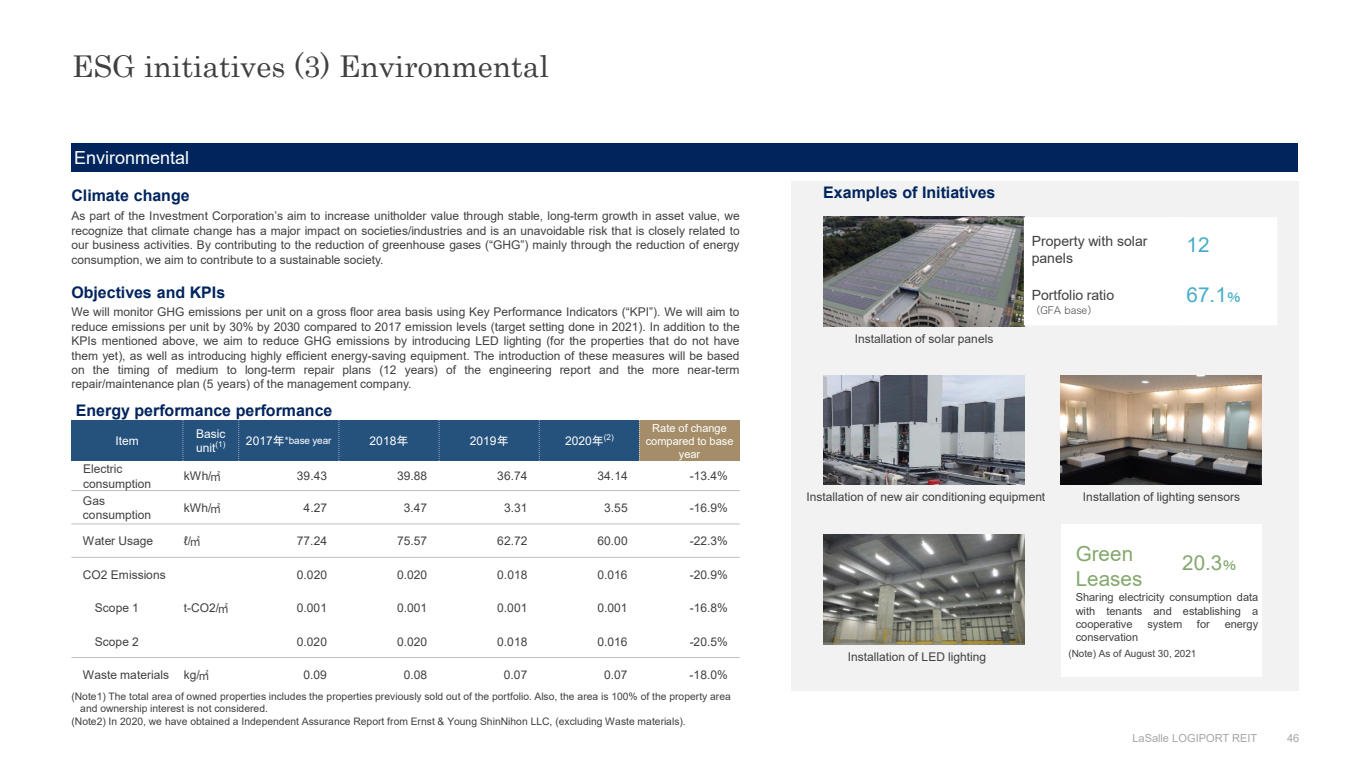
<style>
.page{position:relative;width:1366px;height:768px;background:#fff}
.page>*{position:absolute;margin:0;border:0;box-sizing:border-box;transform-origin:0 0}
.t1{font:30px "Century";color:#404040}
.t2{font:20.6px "Arial";color:#84a86d}
.t3{font:20.6px "Arial";color:#45adc6}
.t4{font:18px "Arial";color:#fff}
.t5{font:700 16px "Arial";color:#00245d}
.t6{font:14px/16.8px "Arial";color:#404040}
.t7{font:12px/14.4px "Arial";letter-spacing:.005em;color:#404040;text-align:justify}
.t8{font:12px/14.4px "Arial";letter-spacing:.005em;color:#fff}
.t9{font:11px/13.2px "Arial";color:#404040;text-align:justify}
.t10{font:11px/13.2px "Arial";color:#fff;text-align:center}
.t11{font:11px "Arial";color:#a6a6a6}
.t12{font:10.3px/12.4px "Arial";color:#404040}
.t13{font:10px "Arial";color:#404040}
.t14{font:10px "Arial";color:#fff}
.t15{font:10px "Hira Kaku Std W2";color:#404040}
.s1{font-size:12px}
.s2{font-family:"MS Gothic";font-size:12px}
.s3{font-family:"MS Gothic"}
.s4{font-family:"MS Gothic";font-size:14px}
</style>
<div class="page">
<div style="left:791px;top:181px;width:507px;height:509px;background:#f2f2f2"></div>
<div style="left:71px;top:143px;width:1227px;height:29px;background:#00255c"></div>
<img style="left:823px;top:535px;width:201px;height:110px">
<img style="left:823px;top:217px;width:201px;height:109px">
<img style="left:1060px;top:375px;width:201px;height:110px">
<img style="left:823px;top:375px;width:201px;height:110px">
<div style="left:1061px;top:524px;width:200px;height:153px;background:#fff"></div>
<div style="left:1023px;top:217px;width:158px;height:108px;background:#fff"></div>
<div style="left:1172px;top:217px;width:105px;height:108px;background:#fff"></div>
<div style="left:71px;top:420px;width:112px;height:41px;background:#25517d"></div>
<div style="left:183px;top:420px;width:56px;height:41px;background:#25517d"></div>
<div style="left:239px;top:420px;width:100px;height:41px;background:#25517d"></div>
<div style="left:339px;top:420px;width:100px;height:41px;background:#25517d"></div>
<div style="left:439px;top:420px;width:100px;height:41px;background:#25517d"></div>
<div style="left:539px;top:420px;width:100px;height:41px;background:#25517d"></div>
<div style="left:639px;top:420px;width:100px;height:41px;background:#a48d68"></div>
<svg style="left:183px;top:420px;width:1px;height:41px"></svg>
<svg style="left:238px;top:420px;width:1px;height:41px"></svg>
<svg style="left:338px;top:420px;width:1px;height:41px"></svg>
<svg style="left:439px;top:420px;width:1px;height:41px"></svg>
<svg style="left:539px;top:420px;width:1px;height:41px"></svg>
<svg style="left:639px;top:420px;width:1px;height:41px"></svg>
<hr style="left:71px;top:490px;width:668px;height:1px;background:#bfbfbf">
<hr style="left:71px;top:524px;width:668px;height:1px;background:#bfbfbf">
<hr style="left:71px;top:557px;width:668px;height:1px;background:#bfbfbf">
<hr style="left:71px;top:657px;width:668px;height:1px;background:#bfbfbf">
<h1 class="t1" style="left:72px;top:41px;width:478px">ESG initiatives (3) Environmental</h1>
<p class="t4" style="left:74px;top:146px;width:116px">Environmental</p>
<p class="t5" style="left:71px;top:184px;width:120px">Climate change</p>
<p class="t7" style="left:71px;top:209px;width:669px">As part of the Investment Corporation’s aim to increase unitholder value through stable, long-term growth in asset value, we recognize that climate change has a major impact on societies/industries and is an unavoidable risk that is closely related to our business activities. By contributing to the reduction of greenhouse gases (“GHG”) mainly through the reduction of energy consumption, we aim to contribute to a sustainable society.</p>
<p class="t5" style="left:71px;top:281px;width:155px">Objectives and KPIs</p>
<p class="t7" style="left:71px;top:305px;width:669px">We will monitor GHG emissions per unit on a gross floor area basis using Key Performance Indicators (“KPI”). We will aim to reduce emissions per unit by 30% by 2030 compared to 2017 emission levels (target setting done in 2021). In addition to the KPIs mentioned above, we aim to reduce GHG emissions by introducing LED lighting (for the properties that do not have them yet), as well as introducing highly efficient energy-saving equipment. The introduction of these measures will be based on the timing of medium to long-term repair plans (12 years) of the engineering report and the more near-term repair/maintenance plan (5 years) of the management company.</p>
<p class="t5" style="left:76px;top:399px;width:258px">Energy performance performance</p>
<p class="t8" style="left:115px;top:434px;width:25px">Item</p>
<p class="t8" style="left:196px;top:426px;width:31px">Basic unit<sup>(1)</sup></p>
<p class="t14" style="left:246px;top:434px;width:87px"><span class="s1">2017</span><span class="s2">年</span>*base year</p>
<p class="t8" style="left:369px;top:434px;width:40px">2018<span class="s3">年</span></p>
<p class="t8" style="left:470px;top:434px;width:40px">2019<span class="s3">年</span></p>
<p class="t8" style="left:565px;top:434px;width:50px">2020<span class="s3">年</span><sup>(2)</sup></p>
<p class="t10" style="left:645px;top:421px;width:89px">Rate of change compared to base year</p>
<p class="t7" style="left:83px;top:462px;width:70px">Electric consumption</p>
<p class="t7" style="left:184px;top:469px;width:29px">kWh/</p>
<p class="t7" style="left:297px;top:469px;width:32px">39.43</p>
<p class="t7" style="left:397px;top:469px;width:32px">39.88</p>
<p class="t7" style="left:497px;top:469px;width:32px">36.74</p>
<p class="t7" style="left:597px;top:469px;width:32px">34.14</p>
<p class="t7" style="left:689px;top:469px;width:40px">-13.4%</p>
<p class="t7" style="left:83px;top:493px;width:24px">Gas</p>
<p class="t7" style="left:83px;top:508px;width:70px">consumption</p>
<p class="t7" style="left:184px;top:500px;width:29px">kWh/</p>
<p class="t7" style="left:303px;top:500px;width:25px">4.27</p>
<p class="t7" style="left:404px;top:500px;width:25px">3.47</p>
<p class="t7" style="left:504px;top:500px;width:25px">3.31</p>
<p class="t7" style="left:604px;top:500px;width:25px">3.55</p>
<p class="t7" style="left:689px;top:500px;width:40px">-16.9%</p>
<p class="t7" style="left:83px;top:534px;width:72px">Water Usage</p>
<p class="t7" style="left:184px;top:534px;width:9px">ℓ/</p>
<p class="t7" style="left:297px;top:534px;width:32px">77.24</p>
<p class="t7" style="left:397px;top:534px;width:32px">75.57</p>
<p class="t7" style="left:497px;top:534px;width:32px">62.72</p>
<p class="t7" style="left:597px;top:534px;width:32px">60.00</p>
<p class="t7" style="left:689px;top:534px;width:40px">-22.3%</p>
<p class="t7" style="left:83px;top:567px;width:84px">CO2 Emissions</p>
<p class="t7" style="left:184px;top:601px;width:37px">t-CO2/</p>
<p class="t7" style="left:297px;top:567px;width:32px">0.020</p>
<p class="t7" style="left:397px;top:567px;width:32px">0.020</p>
<p class="t7" style="left:497px;top:567px;width:32px">0.018</p>
<p class="t7" style="left:597px;top:567px;width:32px">0.016</p>
<p class="t7" style="left:689px;top:567px;width:40px">-20.9%</p>
<p class="t7" style="left:95px;top:601px;width:45px">Scope 1</p>
<p class="t7" style="left:297px;top:601px;width:32px">0.001</p>
<p class="t7" style="left:397px;top:601px;width:32px">0.001</p>
<p class="t7" style="left:497px;top:601px;width:32px">0.001</p>
<p class="t7" style="left:597px;top:601px;width:32px">0.001</p>
<p class="t7" style="left:689px;top:601px;width:40px">-16.8%</p>
<p class="t7" style="left:95px;top:634px;width:45px">Scope 2</p>
<p class="t7" style="left:297px;top:634px;width:32px">0.020</p>
<p class="t7" style="left:397px;top:634px;width:32px">0.020</p>
<p class="t7" style="left:497px;top:634px;width:32px">0.018</p>
<p class="t7" style="left:597px;top:634px;width:32px">0.016</p>
<p class="t7" style="left:689px;top:634px;width:40px">-20.5%</p>
<p class="t7" style="left:83px;top:667px;width:88px">Waste materials</p>
<p class="t7" style="left:184px;top:667px;width:17px">kg/</p>
<p class="t7" style="left:303px;top:667px;width:25px">0.09</p>
<p class="t7" style="left:404px;top:667px;width:25px">0.08</p>
<p class="t7" style="left:504px;top:667px;width:25px">0.07</p>
<p class="t7" style="left:604px;top:667px;width:25px">0.07</p>
<p class="t7" style="left:689px;top:667px;width:40px">-18.0%</p>
<p class="t12" style="left:80px;top:690px;width:652px;text-indent:-9px">(Note1) The total area of owned properties includes the properties previously sold out of the portfolio. Also, the area is 100% of the property area and ownership interest is not considered.</p>
<p class="t12" style="left:71px;top:715px;width:616px">(Note2) In 2020, we have obtained a Independent Assurance Report from Ernst &amp; Young ShinNihon LLC, (excluding Waste materials).</p>
<p class="t5" style="left:823px;top:182px;width:174px">Examples of Initiatives</p>
<p class="t7" style="left:854px;top:331px;width:140px">Installation of solar panels</p>
<p class="t6" style="left:1031px;top:232px;width:117px">Property with solar panels</p>
<p class="t6" style="left:1031px;top:287px;width:84px">Portfolio ratio</p>
<p class="t15" style="left:1030px;top:302px;width:68px">（GFA base）</p>
<p class="t3" style="left:1186px;top:231px;width:24px">12</p>
<p class="t3" style="left:1186px;top:280px;width:56px">67.1<span class="s4">％</span></p>
<p class="t7" style="left:806px;top:490px;width:240px">Installation of new air conditioning equipment</p>
<p class="t7" style="left:1082px;top:489px;width:159px">Installation of lighting sensors</p>
<p class="t7" style="left:847px;top:650px;width:140px">Installation of LED lighting</p>
<p class="t2" style="left:1075px;top:540px;width:59px">Green</p>
<p class="t2" style="left:1075px;top:565px;width:68px">Leases</p>
<p class="t9" style="left:1075px;top:591px;width:184px">Sharing electricity consumption data with tenants and establishing a cooperative</p>
<p class="t2" style="left:1182px;top:548px;width:56px">20.3<span class="s4">％</span></p>
<p class="t9" style="left:1147px;top:617px;width:36px">system</p>
<p class="t9" style="left:1196px;top:617px;width:14px">for</p>
<p class="t9" style="left:1224px;top:617px;width:35px">energy</p>
<p class="t9" style="left:1075px;top:630px;width:64px">conservation</p>
<p class="t13" style="left:1068px;top:647px;width:130px">(Note) As of August 30, 2021</p>
<p class="t11" style="left:1132px;top:731px;width:126px">LaSalle LOGIPORT REIT</p>
<p class="t11" style="left:1286px;top:730px;width:14px">46</p>
</div>
